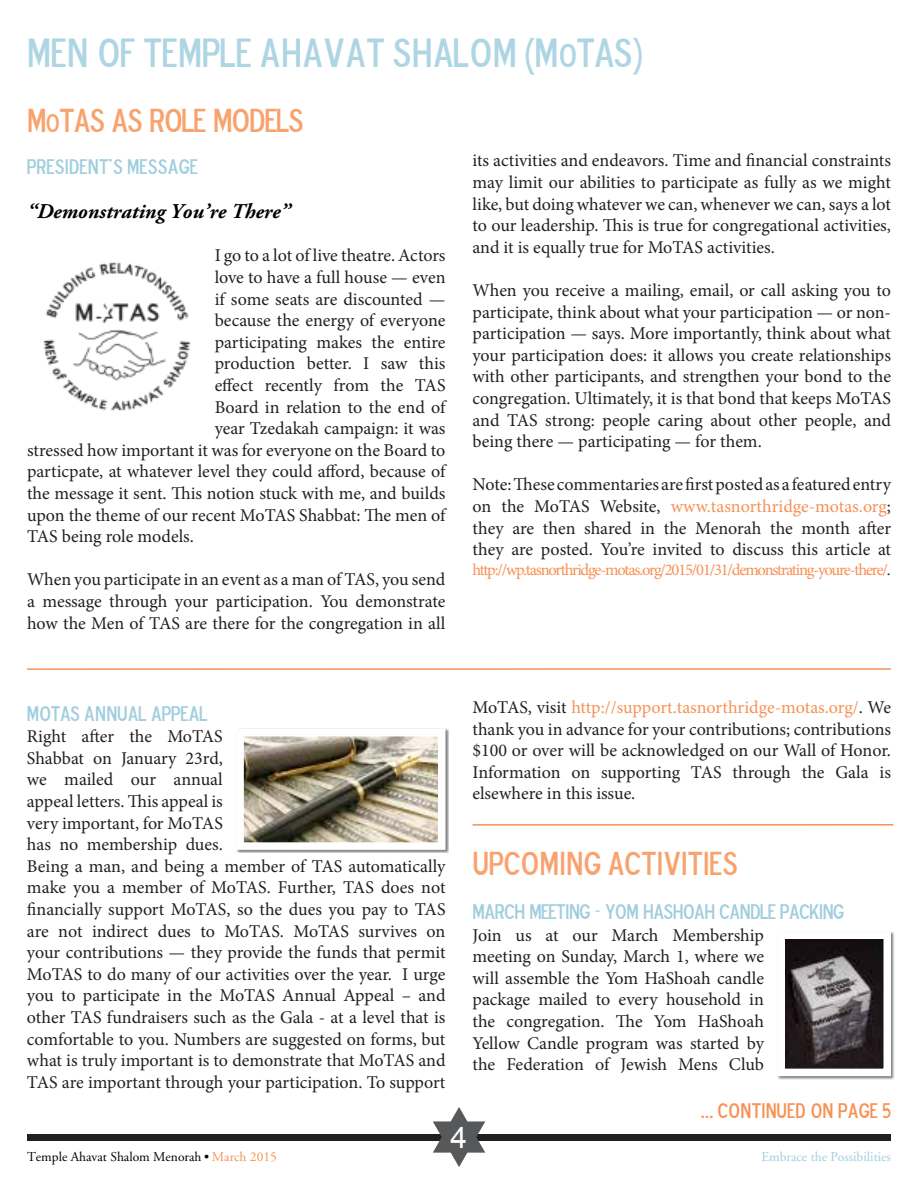
<style>
.page{position:relative;width:918px;height:1188px;background:#fff}
.page>*{position:absolute;margin:0;border:0;box-sizing:border-box;transform-origin:0 0}
.t1{font:40.5px "Blue Highway D Type";color:#aed5e3}
.t2{font:33px "Blue Highway D Type";color:#f8a26e}
.t3{font:30px "Arial";color:#fff}
.t4{font:23.4px/28px "Papyrus";color:#231f20}
.t5{font:21px "Blue Highway D Type";color:#a0cede}
.t6{font:italic 700 21px "Adobe Garamond Pro";color:#000}
.t7{font:21px "Blue Highway D Type";color:#f79155}
.t8{font:18px/21.6px "Minion Pro";letter-spacing:-.005em;color:#231f20;text-align:justify}
.t9{font:16.5px "Minion Pro";letter-spacing:-.07em;color:#f79155}
.t10{font:13.5px "Adobe Garamond";color:#000}
.t11{font:13.5px "Adobe Garamond";color:#a0cede}
.s1{font-size:33px}
.s2{font-size:25.5px}
.s3{color:#f79155}
.s4{color:#231f20}
.s5{font-family:"Eurostile"}
</style>
<div class="page">
<div style="left:27px;top:1134px;width:864px;height:7px;background:#231f20"></div>
<svg style="left:433px;top:1107px;width:52px;height:60px"></svg>
<img style="left:43px;top:262px;width:148px;height:149px">
<hr style="left:27px;top:668px;width:864px;height:2px;background:#f79155">
<div style="left:777px;top:931px;width:117px;height:148px;background:#000;opacity:.5"></div>
<img style="left:787px;top:941px;width:95px;height:126px">
<div style="left:778px;top:932px;width:113px;height:144px;border:8px solid #fff"></div>
<hr style="left:473px;top:824px;width:420px;height:2px;background:#f79155">
<div style="left:236px;top:728px;width:213px;height:125px;background:#000;opacity:.5"></div>
<img style="left:245px;top:738px;width:192px;height:103px">
<div style="left:236px;top:729px;width:210px;height:121px;border:8px solid #fff"></div>
<p class="t1" style="left:27px;top:27px;width:617px">MEN OF TEMPLE AHAVAT SHALOM (M<span class="s1">O</span>TAS)</p>
<p class="t2" style="left:27px;top:100px;width:277px">M<span class="s2">O</span>TAS AS ROLE MODELS</p>
<p class="t5" style="left:27px;top:153px;width:172px">PRESIDENT'S MESSAGE</p>
<p class="t6" style="left:27px;top:199px;width:265px">“Demonstrating You’re There”</p>
<p class="t8" style="left:215px;top:245px;width:232px">I go to a lot of live theatre. Actors</p>
<p class="t8" style="left:215px;top:266px;width:232px">love to have a full house — even</p>
<p class="t8" style="left:215px;top:288px;width:232px">if some seats are discounted —</p>
<p class="t8" style="left:215px;top:310px;width:232px">because the energy of everyone</p>
<p class="t8" style="left:215px;top:331px;width:232px">participating makes the entire</p>
<p class="t8" style="left:215px;top:353px;width:232px">production better. I saw this</p>
<p class="t8" style="left:215px;top:374px;width:232px">effect recently from the TAS</p>
<p class="t8" style="left:215px;top:396px;width:232px">Board in relation to the end of</p>
<p class="t8" style="left:215px;top:418px;width:232px">year Tzedakah campaign: it was</p>
<p class="t8" style="left:27px;top:439px;width:420px">stressed how important it was for everyone on the Board to</p>
<p class="t8" style="left:27px;top:461px;width:420px">particpate, at whatever level they could afford, because of</p>
<p class="t8" style="left:27px;top:482px;width:420px">the message it sent. This notion stuck with me, and builds</p>
<p class="t8" style="left:27px;top:504px;width:420px">upon the theme of our recent MoTAS Shabbat: The men of</p>
<p class="t8" style="left:27px;top:526px;width:168px">TAS being role models.</p>
<p class="t8" style="left:27px;top:569px;width:420px">When you participate in an event as a man of TAS, you send a message through your participation. You demonstrate how the Men of TAS are there for the congregation in all</p>
<p class="t4" style="left:212px;top:300px;width:244px">Men of<br>Temple Ahavat Shalom</p>
<p class="t8" style="left:473px;top:150px;width:420px">its activities and endeavors. Time and financial constraints may limit our abilities to participate as fully as we might like, but doing whatever we can, whenever we can, says a lot to our leadership. This is true for congregational activities, and it is equally true for MoTAS activities.</p>
<p class="t8" style="left:473px;top:279px;width:420px">When you receive a mailing, email, or call asking you to participate, think about what your participation — or non&shy;participation — says. More importantly, think about what your participation does: it allows you create relationships with other participants, and strengthen your bond to the congregation. Ultimately, it is that bond that keeps MoTAS and TAS strong: people caring about other people, and being there — participating — for them.</p>
<p class="t8" style="left:473px;top:474px;width:420px">Note: These commentaries are first posted as a featured entry on the MoTAS Website, <span class="s3">www.tasnorthridge-motas.org</span>; they are then shared in the Menorah the month after they are posted. You’re invited to discuss this article at</p>
<p class="t9" style="left:473px;top:559px;width:420px">http://wp.tasnorthridge-motas.org/2015/01/31/demonstrating-youre-there/<span class="s4">.</span></p>
<p class="t5" style="left:27px;top:700px;width:182px">MOTAS ANNUAL APPEAL</p>
<p class="t8" style="left:27px;top:726px;width:420px;text-align:left">Right after the MoTAS<br>Shabbat on January 23rd,<br>we mailed our annual<br>appeal letters. This appeal is<br>very important, for MoTAS<br>has no membership dues.<br>Being a man, and being a member of TAS automatically make you a member of MoTAS. Further, TAS does not financially support MoTAS, so the dues you pay to TAS are not indirect dues to MoTAS. MoTAS survives on your contributions — they provide the funds that permit MoTAS to do many of our activities over the year. I urge you to participate in the MoTAS Annual Appeal – and other TAS fundraisers such as the Gala - at a level that is comfortable to you. Numbers are suggested on forms, but what is truly important is to demonstrate that MoTAS and TAS are important through your participation. To support</p>
<p class="t8" style="left:472px;top:696px;width:420px">MoTAS, visit <span class="s3">http://support.tasnorthridge-motas.org/</span>. We thank you in advance for your contributions; contributions $100 or over will be acknowledged on our Wall of Honor.<br>Information on supporting TAS through the Gala is elsewhere in this issue.</p>
<p class="t2" style="left:472px;top:842px;width:266px">UPCOMING ACTIVITIES</p>
<p class="t5" style="left:472px;top:898px;width:373px">MARCH MEETING - YOM HASHOAH CANDLE PACKING</p>
<p class="t8" style="left:472px;top:924px;width:293px">Join us at our March Membership meeting on Sunday, March 1, where we will assemble the Yom HaShoah candle package mailed to every household in the congregation. The Yom HaShoah Yellow Candle program was started by the Federation of Jewish Mens Club</p>
<p class="t7" style="left:701px;top:1097px;width:192px">... CONTINUED ON PAGE 5</p>
<h3 class="t3" style="left:451px;top:1118px;width:18px">4</h3>
<p class="t10" style="left:27px;top:1149px;width:251px">Temple Ahavat Shalom Menorah <span class="s5">•</span> <span class="s3">March 2015</span></p>
<p class="t11" style="left:761px;top:1149px;width:131px">Embrace the Possibilities</p>
</div>
